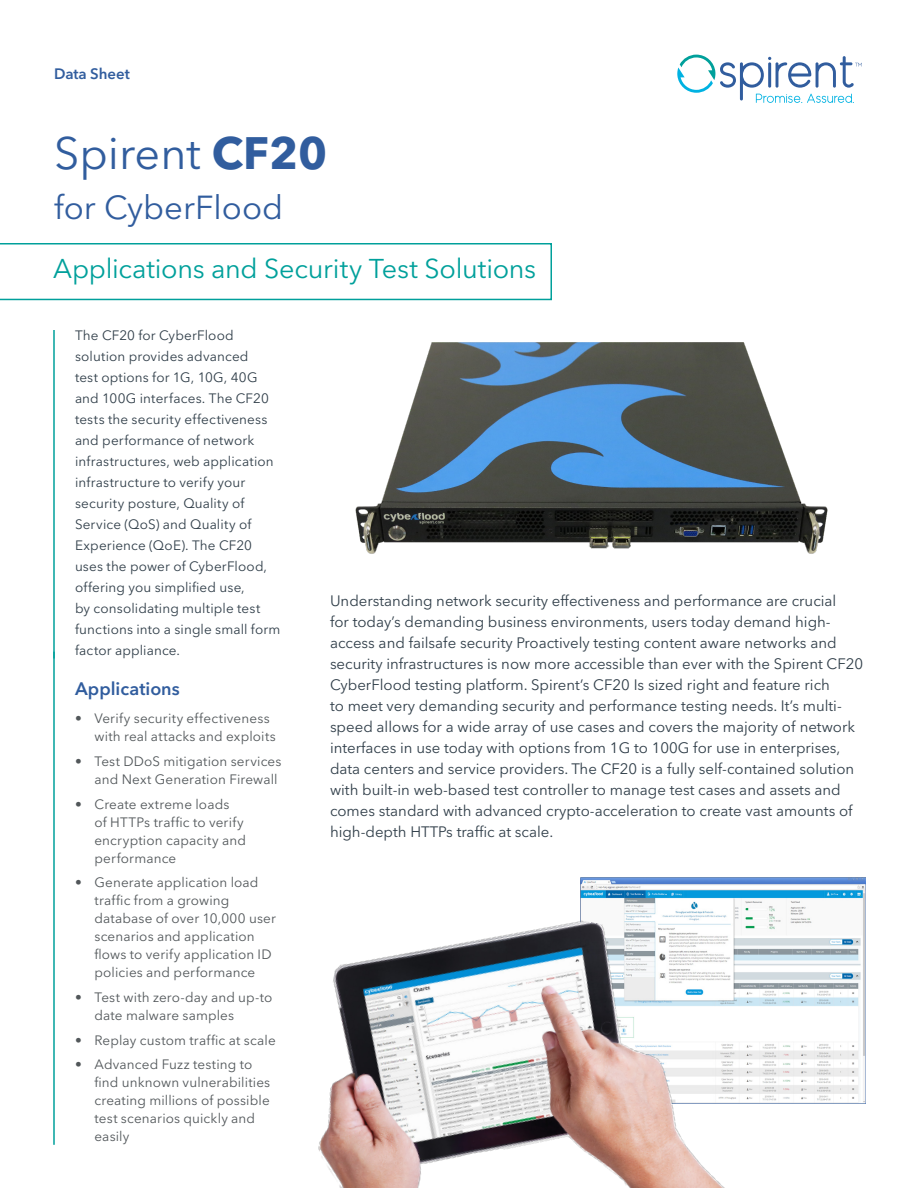
<style>
.page{position:relative;width:918px;height:1188px;background:#fff}
.page>*{position:absolute;margin:0;border:0;box-sizing:border-box;transform-origin:0 0}
.t1{font:45px "Avenir Next LT Pro";color:#315d9e}
.t2{font:33px "Avenir Next LT Pro";color:#315d9e}
.t3{font:27px "Avenir Next LT Pro";letter-spacing:-.01em;color:#00a09b}
.t4{font:600 18px "Avenir Next LT Pro";color:#315d9e}
.t5{font:15px/21px "Avenir Next LT Pro";color:#303e49}
.t6{font:600 15px "Avenir Next LT Pro";color:#315d9e}
.t7{font:13.5px/18px "Avenir Next LT Pro";letter-spacing:.01em;color:#52575a}
.t8{font:13.5px/21px "Avenir Next LT Pro";letter-spacing:.01em;color:#303e49}
.s1{font-weight:700}
</style>
<div class="page">
<svg style="left:677px;top:55px;width:185px;height:48px"></svg>
<svg style="left:0;top:243px;width:552px;height:57px"></svg>
<hr style="left:53px;top:330px;width:2px;height:328px;background:#00a09b">
<hr style="left:53px;top:652px;width:2px;height:493px;background:#00a09b">
<img style="left:355px;top:342px;width:473px;height:212px">
<img style="left:779px;top:878px;width:86px;height:226px">
<img style="left:318px;top:878px;width:461px;height:310px">
<p class="t6" style="left:54px;top:65px;width:77px">Data Sheet</p>
<h1 class="t1" style="left:54px;top:127px;width:275px">Spirent <span class="s1">CF20</span></h1>
<h2 class="t2" style="left:54px;top:187px;width:231px">for CyberFlood</h2>
<h3 class="t3" style="left:53px;top:253px;width:484px">Applications and Security Test Solutions</h3>
<p class="t8" style="left:75px;top:325px;width:207px">The CF20 for CyberFlood solution provides advanced<br>test options for 1G, 10G, 40G and 100G interfaces. The CF20 tests the security effectiveness and performance of network infrastructures, web application infrastructure to verify your security posture, Quality of<br>Service (QoS) and Quality of<br>Experience (QoE). The CF20 uses the power of CyberFlood, offering you simplified use,<br>by consolidating multiple test functions into a single small form factor appliance.</p>
<p class="t4" style="left:75px;top:677px;width:106px">Applications</p>
<p class="t7" style="left:94px;top:709px;width:183px;text-indent:-19px">• Verify security effectiveness with real attacks and exploits</p>
<p class="t7" style="left:75px;top:752px;width:208px;text-align:right">• Test DDoS mitigation services and Next Generation Firewall</p>
<p class="t7" style="left:94px;top:795px;width:153px;text-indent:-19px">• Create extreme loads<br>of HTTPs traffic to verify encryption capacity and performance</p>
<p class="t7" style="left:94px;top:874px;width:183px;text-indent:-19px">• Generate application load traffic from a growing database of over 10,000 user scenarios and application flows to verify application ID policies and performance</p>
<p class="t7" style="left:94px;top:988px;width:179px;text-indent:-19px">• Test with zero-day and up-to date malware samples</p>
<p class="t7" style="left:75px;top:1031px;width:202px">• Replay custom traffic at scale</p>
<p class="t7" style="left:94px;top:1056px;width:177px;text-indent:-19px">• Advanced Fuzz testing to find unknown vulnerabilities creating millions of possible test scenarios quickly and easily</p>
<p class="t5" style="left:330px;top:590px;width:535px">Understanding network security effectiveness and performance are crucial<br>for today’s demanding business environments, users today demand high&shy;access and failsafe security Proactively testing content aware networks and security infrastructures is now more accessible than ever with the Spirent CF20<br>CyberFlood testing platform. Spirent’s CF20 Is sized right and feature rich<br>to meet very demanding security and performance testing needs. It’s multi&shy;speed allows for a wide array of use cases and covers the majority of network interfaces in use today with options from 1G to 100G for use in enterprises, data centers and service providers. The CF20 is a fully self-contained solution with built-in web-based test controller to manage test cases and assets and comes standard with advanced crypto-acceleration to create vast amounts of high-depth HTTPs traffic at scale.</p>
</div>
